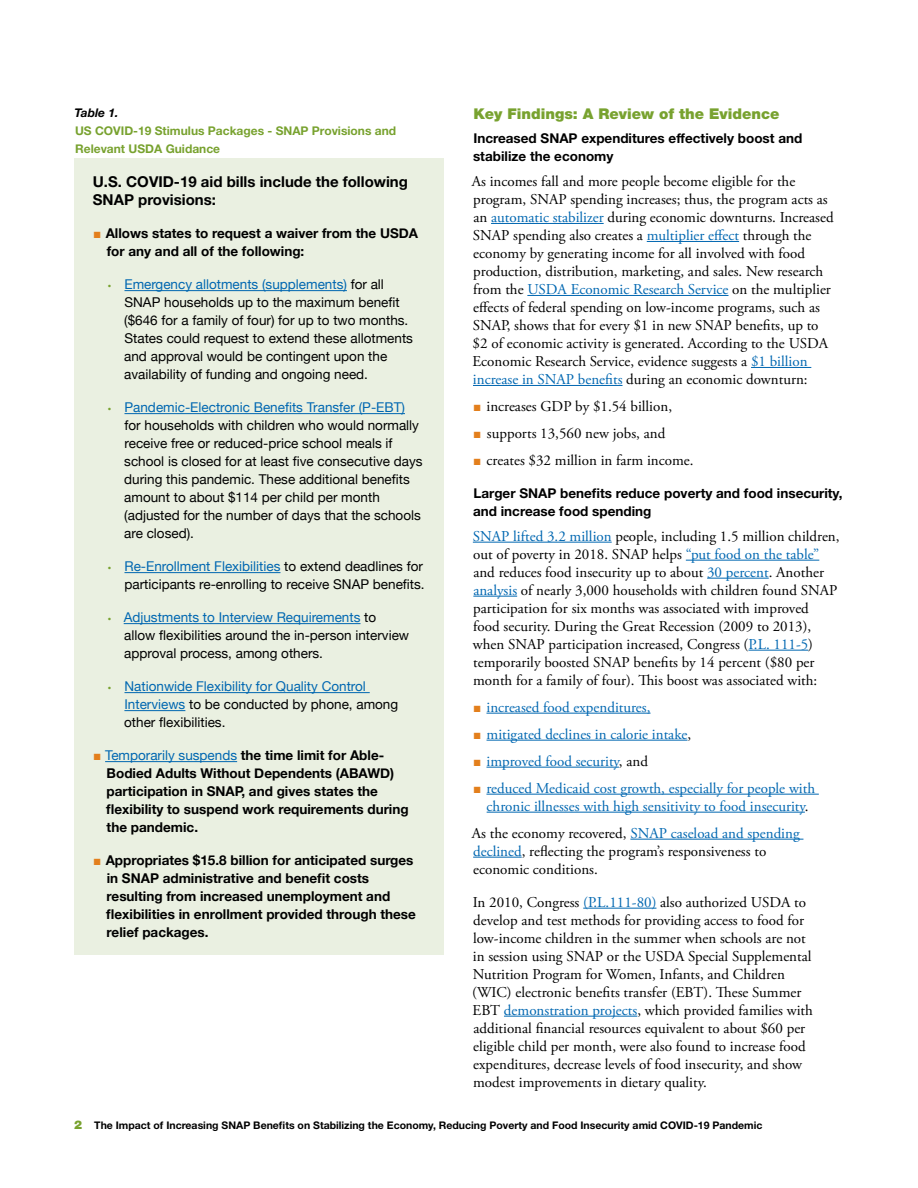
<style>
.page{position:relative;width:918px;height:1188px;background:#fff}
.page>*{position:absolute;margin:0;border:0;box-sizing:border-box;transform-origin:0 0}
.Text_1{font:15px/18px "Adobe Garamond Pro";color:#000}
.t1{font:15px/18px "Adobe Garamond Pro";color:#0067b1;text-align:center}
.Subhead_3{font:700 15px/18px "Helvetica Neue LT Std";color:#000}
.Subhead_1{font:900 14.85px "Helvetica Neue LT Std";color:#78a22f}
.t2{font:13.5px/18px "Helvetica Neue";color:#000}
.t3{font:700 13.5px/18px "Helvetica Neue";color:#000}
.Subhead_3-2{font:700 13.5px/18px "Helvetica Neue LT Std";color:#000}
.t4{font:13.5px/18px "Helvetica Neue";color:#0067b1}
.Figure_Heading{font:700 12px/18px "Helvetica Neue LT Std";color:#78a22f}
.Figure_Label{font:italic 700 12px "Helvetica Neue LT Std";color:#000}
.t5{font:700 10.5px "Helvetica Neue LT Std";color:#000}
.s1{color:#e37f1c}
.s2{font-family:"Adobe Garamond Pro";font-size:9px;color:#78a22f}
.s3{color:#0067b1}
.s4{color:#000}
.s5{font-weight:400;color:#0067b1}
.s6{font-weight:900;font-size:12px;color:#78a22f}
</style>
<div class="page">
<div style="left:74px;top:159px;width:370px;height:796px;background:#eaf0e1"></div>
<hr style="left:124px;top:290px;width:223px;height:1px;background:#0067b1">
<hr style="left:124px;top:413px;width:281px;height:1px;background:#0067b1">
<hr style="left:124px;top:572px;width:156px;height:1px;background:#0067b1">
<hr style="left:124px;top:623px;width:237px;height:1px;background:#0067b1">
<hr style="left:125px;top:692px;width:245px;height:1px;background:#0067b1">
<hr style="left:124px;top:710px;width:61px;height:1px;background:#0067b1">
<hr style="left:105px;top:761px;width:132px;height:1px;background:#0067b1">
<hr style="left:491px;top:223px;width:113px;height:1px;background:#0067b1">
<hr style="left:647px;top:241px;width:92px;height:1px;background:#0067b1">
<hr style="left:527px;top:295px;width:202px;height:1px;background:#0067b1">
<hr style="left:751px;top:367px;width:60px;height:1px;background:#0067b1">
<hr style="left:473px;top:385px;width:150px;height:1px;background:#0067b1">
<hr style="left:473px;top:542px;width:139px;height:1px;background:#0067b1">
<hr style="left:686px;top:560px;width:133px;height:1px;background:#0067b1">
<hr style="left:707px;top:578px;width:62px;height:1px;background:#0067b1">
<hr style="left:473px;top:596px;width:44px;height:1px;background:#0067b1">
<hr style="left:748px;top:650px;width:60px;height:1px;background:#0067b1">
<hr style="left:486px;top:713px;width:165px;height:1px;background:#0067b1">
<hr style="left:487px;top:740px;width:201px;height:1px;background:#0067b1">
<hr style="left:486px;top:767px;width:133px;height:1px;background:#0067b1">
<hr style="left:486px;top:794px;width:333px;height:1px;background:#0067b1">
<hr style="left:487px;top:812px;width:318px;height:1px;background:#0067b1">
<hr style="left:630px;top:839px;width:173px;height:1px;background:#0067b1">
<hr style="left:473px;top:857px;width:49px;height:1px;background:#0067b1">
<hr style="left:583px;top:908px;width:73px;height:1px;background:#0067b1">
<hr style="left:504px;top:1016px;width:133px;height:1px;background:#0067b1">
<p class="Figure_Label" style="left:74px;top:105px;width:46px">Table 1.</p>
<p class="Figure_Heading" style="left:75px;top:121px;width:323px">US COVID-19 Stimulus Packages - SNAP Provisions and<br>Relevant USDA Guidance</p>
<p class="Subhead_3" style="left:93px;top:173px;width:317px">U.S. COVID-19 aid bills include the following<br>SNAP provisions:</p>
<p class="t3" style="left:107px;top:225px;width:313px;text-indent:-13px"><span class="s1">■</span> Allows states to request a waiver from the USDA for any and all of the following:</p>
<p class="t2" style="left:124px;top:276px;width:290px;text-indent:-16px"><span class="s2">•</span> <span class="s3">Emergency allotments (supplements)</span> for all SNAP households up to the maximum benefit ($646 for a family of four) for up to two months.<br>States could request to extend these allotments and approval would be contingent upon the availability of funding and ongoing need.</p>
<p class="t2" style="left:124px;top:399px;width:300px;text-indent:-16px"><span class="s2">•</span> <span class="s3">Pandemic-Electronic Benefits Transfer (P-EBT) </span>for households with children who would normally receive free or reduced-price school meals if school is closed for at least five consecutive days during this pandemic. These additional benefits amount to about $114 per child per month (adjusted for the number of days that the schools are closed).</p>
<p class="t2" style="left:108px;top:558px;width:318px;text-align:right"><span class="s2">•</span> <span class="s3">Re-Enrollment Flexibilities</span> to extend deadlines for participants re-enrolling to receive SNAP benefits.</p>
<p class="t2" style="left:124px;top:609px;width:286px;text-indent:-16px"><span class="s2">•</span> <span class="s3">Adjustments to Interview Requirements</span> to allow flexibilities around the in-person interview approval process, among others.</p>
<p class="t4" style="left:124px;top:678px;width:276px;text-indent:-16px"><span class="s2">•</span> Nationwide Flexibility for Quality Control<br>Interviews <span class="s4">to be conducted by phone, among other flexibilities.</span></p>
<p class="t3" style="left:106px;top:747px;width:304px;text-indent:-13px"><span class="s1">■</span> <span class="s5">Temporarily suspends</span> the time limit for Able-Bodied Adults Without Dependents (ABAWD) participation in SNAP, and gives states the flexibility to suspend work requirements during the pandemic.</p>
<p class="t3" style="left:106px;top:852px;width:311px;text-indent:-13px"><span class="s1">■</span> Appropriates $15.8 billion for anticipated surges in SNAP administrative and benefit costs resulting from increased unemployment and flexibilities in enrollment provided through these relief packages.</p>
<p class="Subhead_1" style="left:473px;top:104px;width:308px">Key Findings: A Review of the Evidence</p>
<p class="Subhead_3-2" style="left:473px;top:129px;width:331px">Increased SNAP expenditures effectively boost and stabilize the economy</p>
<p class="Text_1" style="left:472px;top:173px;width:363px">As incomes fall and more people become eligible for the program, SNAP spending increases; thus, the program acts as an <span class="s3">automatic stabilizer</span> during economic downturns. Increased SNAP spending also creates a <span class="s3">multiplier effect</span> through the economy by generating income for all involved with food production, distribution, marketing, and sales. New research from the <span class="s3">USDA Economic Research Service</span> on the multiplier effects of federal spending on low-income programs, such as SNAP, shows that for every $1 in new SNAP benefits, up to $2 of economic activity is generated. According to the USDA Economic Research Service, evidence suggests a <span class="s3">$1 billion increase in SNAP benefits</span> during an economic downturn:</p>
<p class="Text_1" style="left:474px;top:398px;width:200px"><span class="s1">■</span> increases GDP by $1.54 billion,</p>
<p class="Text_1" style="left:474px;top:425px;width:193px"><span class="s1">■</span> supports 13,560 new jobs, and</p>
<p class="Text_1" style="left:474px;top:452px;width:221px"><span class="s1">■</span> creates $32 million in farm income.</p>
<p class="Subhead_3-2" style="left:473px;top:484px;width:371px">Larger SNAP benefits reduce poverty and food insecurity, and increase food spending</p>
<p class="Text_1" style="left:473px;top:527px;width:368px"><span class="s3">SNAP lifted 3.2 million</span> people, including 1.5 million children, out of poverty in 2018. SNAP helps <span class="s3">“put food on the table” </span>and reduces food insecurity up to about <span class="s3">30 percent</span>. Another <span class="s3">analysis</span> of nearly 3,000 households with children found SNAP participation for six months was associated with improved<br>food security. During the Great Recession (2009 to 2013), when SNAP participation increased, Congress (<span class="s3">P.L. 111-5</span>) temporarily boosted SNAP benefits by 14 percent ($80 per month for a family of four). This boost was associated with:</p>
<p class="t1" style="left:474px;top:698px;width:178px"><span class="s1">■</span> increased food expenditures,</p>
<p class="t1" style="left:474px;top:725px;width:219px"><span class="s1">■</span> mitigated declines in calorie intake<span class="s4">,</span></p>
<p class="t1" style="left:474px;top:752px;width:176px"><span class="s1">■</span> improved food security<span class="s4">, and</span></p>
<p class="t1" style="left:474px;top:779px;width:343px"><span class="s1">■</span> reduced Medicaid cost growth, especially for people with chronic illnesses with high sensitivity to food insecurity<span class="s4">.</span></p>
<p class="Text_1" style="left:472px;top:824px;width:329px">As the economy recovered, <span class="s3">SNAP caseload and spending declined</span>, reflecting the program’s responsiveness to economic conditions.</p>
<p class="Text_1" style="left:472px;top:893px;width:342px">In 2010, Congress <span class="s3">(P.L.111-80)</span> also authorized USDA to develop and test methods for providing access to food for low-income children in the summer when schools are not in session using SNAP or the USDA Special Supplemental Nutrition Program for Women, Infants, and Children (WIC) electronic benefits transfer (EBT). These Summer EBT <span class="s3">demonstration projects</span>, which provided families with additional financial resources equivalent to about $60 per eligible child per month, were also found to increase food expenditures, decrease levels of food insecurity, and show modest improvements in dietary quality.</p>
<p class="t5" style="left:74px;top:1119px;width:690px"><span class="s6">2</span> The Impact of Increasing SNAP Benefits on Stabilizing the Economy, Reducing Poverty and Food Insecurity amid COVID-19 Pandemic</p>
</div>
